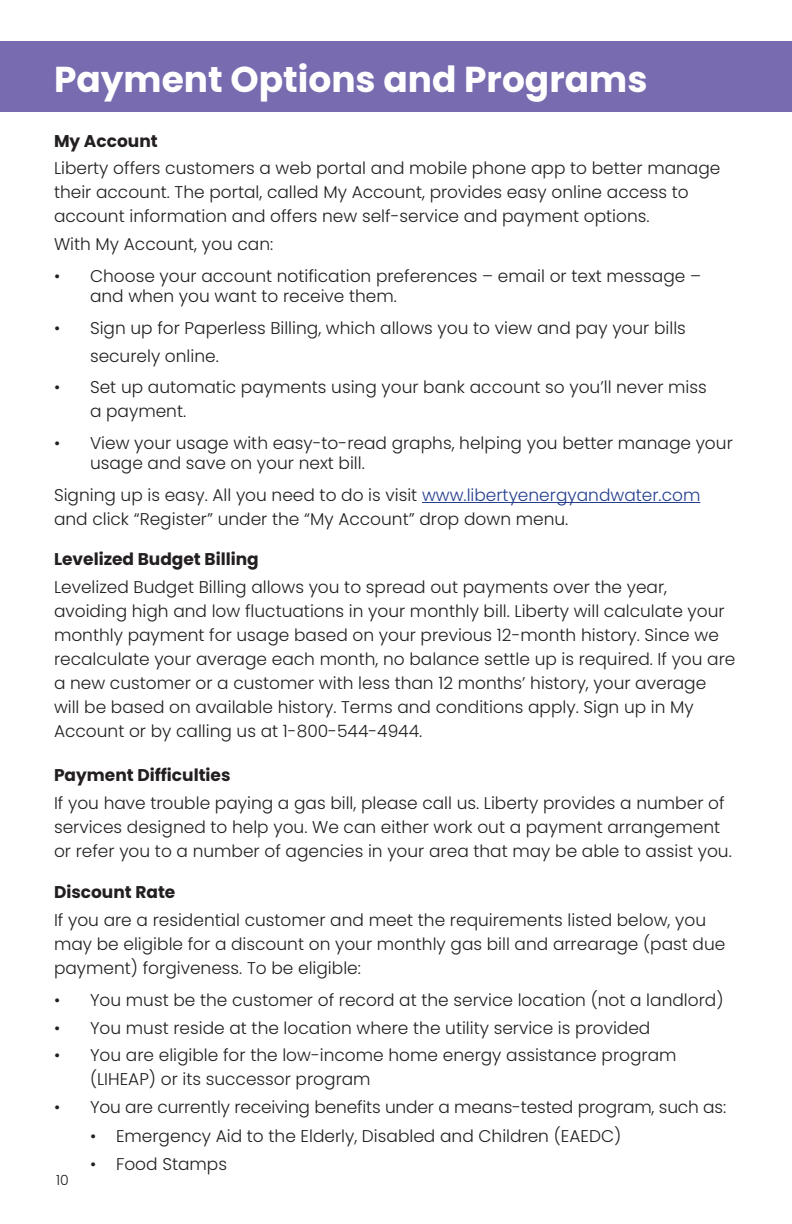
<style>
.page{position:relative;width:792px;height:1224px;background:#fff}
.page>*{position:absolute;margin:0;border:0;box-sizing:border-box;transform-origin:0 0}
.Page_Header{font:700 36px "Poppins";color:#fff}
.Body_Text{font:300 17px/24px "Poppins";color:#231f20}
.Paragraph_Header{font:700 17px "Poppins";color:#231f20}
.Body_Text-2{font:700 17px "Poppins";color:#231f20}
.Headline{font:300 14px "Poppins";color:#231f20}
.s1{color:#253f8e}
</style>
<div class="page">
<div style="left:0;top:41px;width:792px;height:70px;background:#786bb0"></div>
<hr style="left:422px;top:502px;width:278px;height:1px;background:#253f8e">
<p class="Page_Header" style="left:54px;top:58px;width:595px">Payment Options and Programs</p>
<p class="Paragraph_Header" style="left:54px;top:131px;width:105px">My Account</p>
<p class="Body_Text" style="left:54px;top:157px;width:668px">Liberty offers customers a web portal and mobile phone app to better manage their account. The portal, called My Account, provides easy online access to account information and offers new self-service and payment options.</p>
<p class="Body_Text" style="left:54px;top:232px;width:221px">With My Account, you can:</p>
<p class="Body_Text" style="left:90px;top:266px;width:613px;line-height:20.4px;text-indent:-36px">• Choose your account notification preferences – email or text message – and when you want to receive them.</p>
<p class="Body_Text" style="left:90px;top:314px;width:597px;line-height:28px;text-indent:-36px">• Sign up for Paperless Billing, which allows you to view and pay your bills securely online.</p>
<p class="Body_Text" style="left:90px;top:375px;width:618px;text-indent:-36px">• Set up automatic payments using your bank account so you’ll never miss a payment.</p>
<p class="Body_Text" style="left:90px;top:433px;width:644px;line-height:20.4px;text-indent:-36px">• View your usage with easy-to-read graphs, helping you better manage your usage and save on your next bill.</p>
<p class="Body_Text" style="left:54px;top:483px;width:648px">Signing up is easy. All you need to do is visit <span class="s1">www.libertyenergyandwater.com </span>and click “Register” under the “My Account” drop down menu.</p>
<p class="Paragraph_Header" style="left:54px;top:549px;width:206px">Levelized Budget Billing</p>
<p class="Body_Text" style="left:54px;top:575px;width:683px">Levelized Budget Billing allows you to spread out payments over the year, avoiding high and low fluctuations in your monthly bill. Liberty will calculate your monthly payment for usage based on your previous 12-month history. Since we recalculate your average each month, no balance settle up is required. If you are a new customer or a customer with less than 12 months’ history, your average will be based on available history. Terms and conditions apply. Sign up in My Account or by calling us at 1-800-544-4944.</p>
<p class="Body_Text-2" style="left:54px;top:765px;width:178px">Payment Difficulties</p>
<p class="Body_Text" style="left:54px;top:791px;width:679px">If you have trouble paying a gas bill, please call us. Liberty provides a number of services designed to help you. We can either work out a payment arrangement or refer you to a number of agencies in your area that may be able to assist you.</p>
<p class="Paragraph_Header" style="left:54px;top:882px;width:123px">Discount Rate</p>
<p class="Body_Text" style="left:54px;top:908px;width:673px">If you are a residential customer and meet the requirements listed below, you may be eligible for a discount on your monthly gas bill and arrearage (past due payment) forgiveness. To be eligible:</p>
<p class="Body_Text" style="left:54px;top:988px;width:671px">• You must be the customer of record at the service location (not a landlord)</p>
<p class="Body_Text" style="left:54px;top:1016px;width:598px">• You must reside at the location where the utility service is provided</p>
<p class="Body_Text" style="left:90px;top:1043px;width:588px;text-indent:-36px">• You are eligible for the low-income home energy assistance program (LIHEAP) or its successor program</p>
<p class="Body_Text" style="left:54px;top:1095px;width:674px">• You are currently receiving benefits under a means-tested program, such as:</p>
<p class="Body_Text" style="left:90px;top:1125px;width:533px">• Emergency Aid to the Elderly, Disabled and Children (EAEDC)</p>
<p class="Body_Text" style="left:90px;top:1152px;width:139px">• Food Stamps</p>
<p class="Headline" style="left:56px;top:1172px;width:14px">10</p>
</div>
